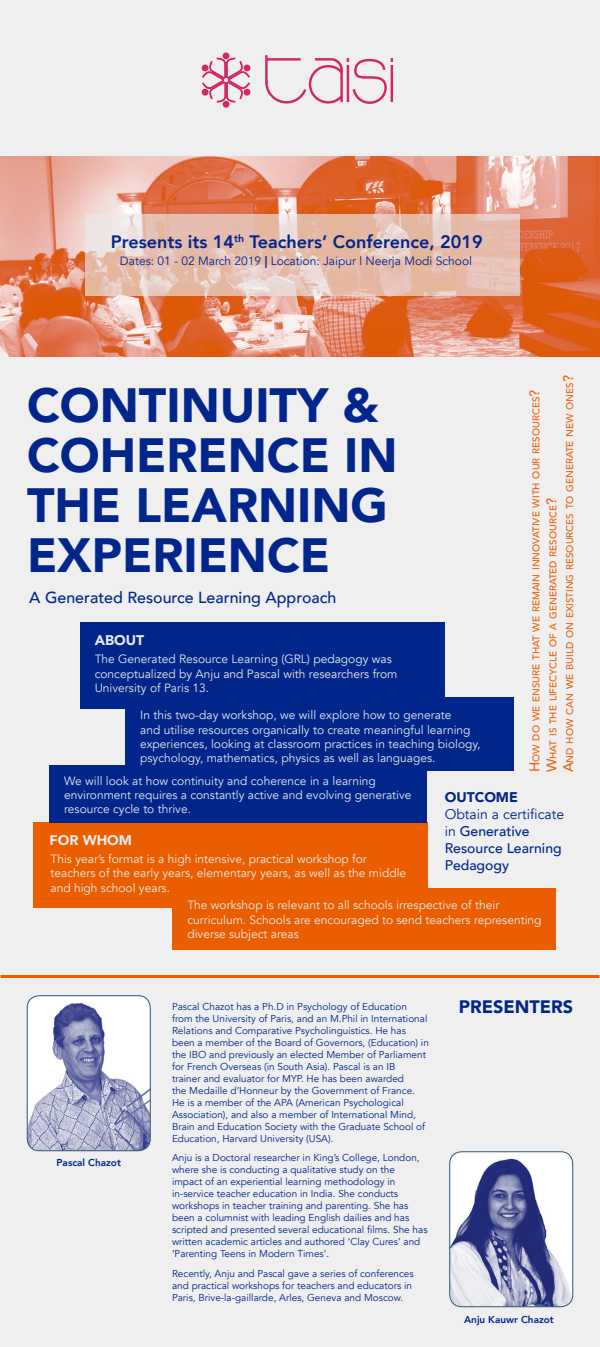
<style>
.page{position:relative;width:600px;height:1347px;background:#eaeaea}
.page>*{position:absolute;margin:0;border:0;box-sizing:border-box;transform-origin:0 0}
.t1{font:900 48px/50px "Avenir";color:#00258b}
.t2{font:800 18px "Avenir";color:#00258b}
.t3{font:900 18px "Avenir";color:#00258b}
.t4{font:500 16px "Avenir";color:#00258b}
.t5{font:500 14px/16.8px "Avenir";color:#00258b}
.t6{font:900 14px "Avenir";color:#eaeaea}
.t7{font:900 14px "Avenir";color:#00258b}
.t8{font:12px/14.4px "Avenir";color:#eaeaea}
.t9{font:12px "Avenir";color:#00258b}
.t10{font:10px/12px "Avenir";color:#00258b}
.t11{font:800 10px "Avenir";color:#00258b}
.t12{font:500 9.8px/16.8px "Avenir";color:#ea600b}
.s1{font-weight:800}
.s2{font-size:14px}
.s3{font-weight:400}
</style>
<div class="page">
<div style="left:33px;top:822px;width:394px;height:86px;background:#ea5e00"></div>
<img style="left:0;top:157px;width:600px;height:199px">
<svg style="left:86px;top:214px;width:434px;height:82px;background:#e6c2b4"></svg>
<hr style="left:0;top:975px;width:600px;height:3px;background:#ea5e00">
<div style="left:80px;top:622px;width:365px;height:86px;background:#00258b"></div>
<img style="left:450px;top:1152px;width:123px;height:155px">
<div style="left:449px;top:1152px;width:124px;height:155px;border:1px solid #2e5776;border-radius:12px"></div>
<img style="left:27px;top:997px;width:122px;height:154px">
<div style="left:27px;top:995px;width:124px;height:156px;border:1px solid #2b5776;border-radius:12px"></div>
<svg style="left:265px;top:55px;width:128px;height:49px"></svg>
<div style="left:223px;top:52px;width:6px;height:7px;background:#d62560;border-radius:50%"></div>
<div style="left:223px;top:101px;width:6px;height:7px;background:#d62560;border-radius:50%"></div>
<svg style="left:201px;top:57px;width:50px;height:46px"></svg>
<div style="left:50px;top:765px;width:377px;height:57px;background:#00258b"></div>
<div style="left:172px;top:889px;width:384px;height:61px;background:#ea5e00"></div>
<div style="left:125px;top:697px;width:388px;height:74px;background:#00258b"></div>
<h2 class="t2" style="left:111px;top:230px;width:374px">Presents its 14<sup>th</sup> Teachers’ Conference, 2019</h2>
<p class="t9" style="left:120px;top:253px;width:354px">Dates: 01 - 02 March 2019 <span class="s1">|</span> Location: Jaipur | Neerja Modi School</p>
<h1 class="t1" style="left:27px;top:382px;width:372px">CONTINUITY &amp;<br>COHERENCE IN<br>THE LEARNING<br>EXPERIENCE</h1>
<h3 class="t4" style="left:29px;top:587px;width:309px">A Generated Resource Learning Approach</h3>
<h3 class="t6" style="left:95px;top:631px;width:51px">ABOUT</h3>
<p class="t8" style="left:95px;top:652px;width:304px">The Generated Resource Learning (GRL) pedagogy was conceptualized by Anju and Pascal with researchers from<br>University of Paris 13.</p>
<p class="t8" style="left:140px;top:708px;width:342px">In this two-day workshop, we will explore how to generate<br>and utilise resources organically to create meaningful learning experiences, looking at classroom practices in teaching biology, psychology, mathematics, physics as well as languages.</p>
<p class="t12" style="left:528px;top:772px;width:399px;rotate:-90deg"><span class="s2">H</span>ow do we ensure tHat we remain innovative witH our resources<span class="s2">? w</span>Hat is tHe lifecycle of a generated resource<span class="s2">?<br>a</span>nd How can we build on existing resources to generate new ones<span class="s2">?</span></p>
<p class="t8" style="left:64px;top:774px;width:349px">We will look at how continuity and coherence in a learning environment requires a constantly active and evolving generative resource cycle to thrive.</p>
<h3 class="t7" style="left:445px;top:788px;width:75px">OUTCOME</h3>
<h3 class="t5" style="left:445px;top:806px;width:121px"><span class="s3">Obtain a certificate in</span> Generative<br>Resource Learning<br>Pedagogy</h3>
<p class="t8" style="left:187px;top:898px;width:356px">The workshop is relevant to all schools irrespective of their curriculum. Schools are encouraged to send teachers representing diverse subject areas</p>
<h3 class="t6" style="left:50px;top:831px;width:84px">FOR WHOM</h3>
<p class="t8" style="left:51px;top:852px;width:357px">This year’s format is a high intensive, practical workshop for teachers of the early years, elementary years, as well as the middle and high school years.</p>
<p class="t11" style="left:57px;top:1156px;width:66px">Pascal Chazot</p>
<p class="t10" style="left:172px;top:1000px;width:258px">Pascal Chazot has a Ph.D in Psychology of Education from the University of Paris, and an M.Phil in International Relations and Comparative Psycholinguistics. He has been a member of the Board of Governors, (Education) in the IBO and previously an elected Member of Parliament for French Overseas (in South Asia). Pascal is an IB<br>trainer and evaluator for MYP. He has been awarded<br>the Medaille d’Honneur by the Government of France.<br>He is a member of the APA (American Psychological Association), and also a member of International Mind, Brain and Education Society with the Graduate School of Education, Harvard University (USA).</p>
<p class="t10" style="left:172px;top:1152px;width:257px">Anju is a Doctoral researcher in King’s College, London, where she is conducting a qualitative study on the impact of an experiential learning methodology in in-service teacher education in India. She conducts workshops in teacher training and parenting. She has been a columnist with leading English dailies and has scripted and presented several educational films. She has written academic articles and authored ‘Clay Cures’ and ‘Parenting Teens in Modern Times’.</p>
<p class="t10" style="left:172px;top:1268px;width:243px">Recently, Anju and Pascal gave a series of conferences and practical workshops for teachers and educators in<br>Paris, Brive-la-gaillarde, Arles, Geneva and Moscow.</p>
<h2 class="t3" style="left:459px;top:995px;width:116px">PRESENTERS</h2>
<p class="t11" style="left:464px;top:1313px;width:91px">Anju Kauwr Chazot</p>
</div>
